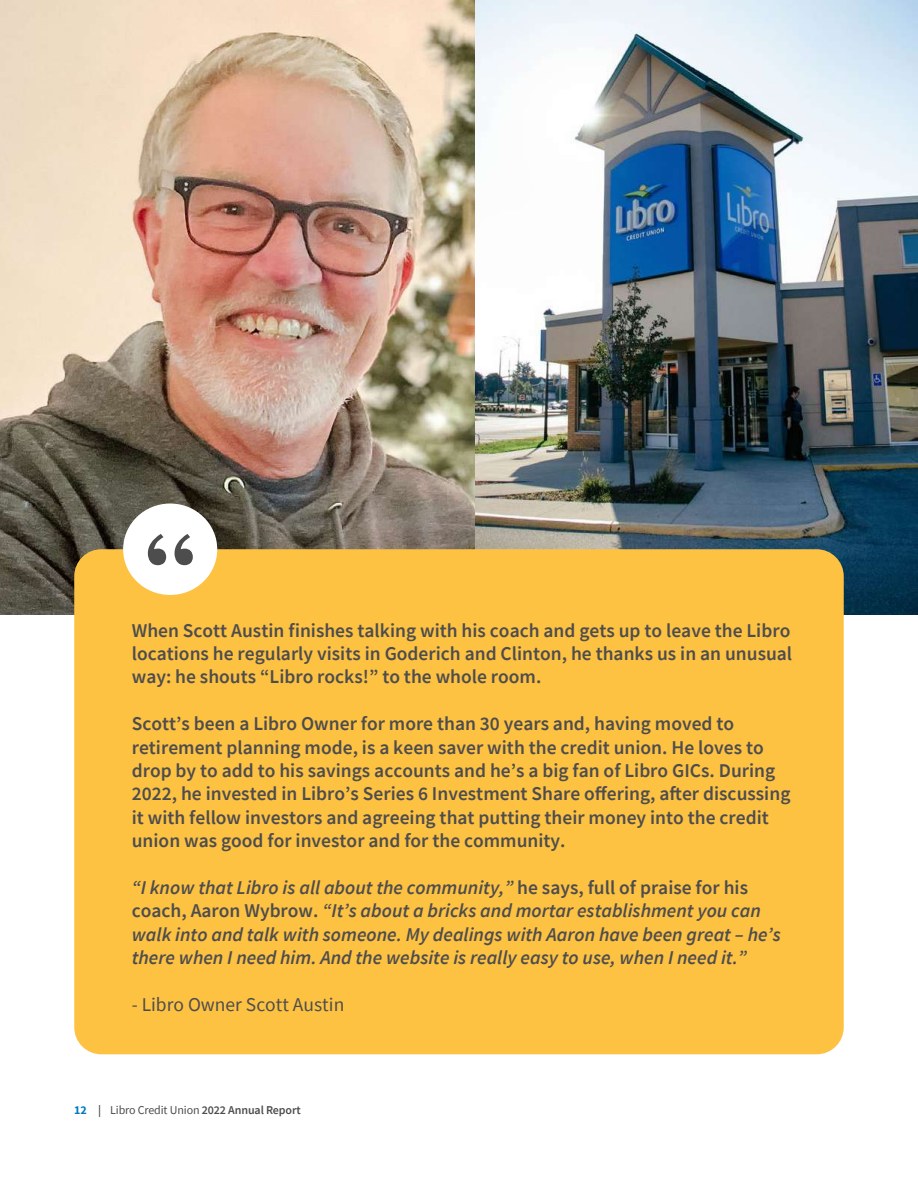
<style>
.page{position:relative;width:918px;height:1188px;background:#fff}
.page>*{position:absolute;margin:0;border:0;box-sizing:border-box;transform-origin:0 0}
.t1{font:600 19.5px/23.4px "Source Sans Pro";color:#4e4d4d;text-align:justify}
.t2{font:italic 600 19.5px/23.4px "Source Sans Pro";color:#4e4d4d}
.t3{font:19.5px "Source Sans Pro";color:#4e4d4d}
.t4{font:600 12px "Source Sans Pro";letter-spacing:-.01em;color:#4e4d4d}
.s1{font-style:normal}
.s2{font-weight:700;color:#007ac1}
.s3{font-weight:400}
</style>
<div class="page">
<img style="left:0;top:0;width:475px;height:614px">
<img style="left:475px;top:0;width:443px;height:614px">
<div style="left:74px;top:549px;width:770px;height:505px;background:#fec243;border-radius:27px"></div>
<div style="left:123px;top:504px;width:94px;height:91px;background:#fff;border-radius:50%"></div>
<svg style="left:148px;top:534px;width:45px;height:31px"></svg>
<p class="t1" style="left:132px;top:618px;width:662px">When Scott Austin finishes talking with his coach and gets up to leave the Libro locations he regularly visits in Goderich and Clinton, he thanks us in an unusual way: he shouts “Libro rocks!” to the whole room.</p>
<p class="t1" style="left:132px;top:712px;width:660px;text-align:left">Scott’s been a Libro Owner for more than 30 years and, having moved to retirement planning mode, is a keen saver with the credit union. He loves to drop by to add to his savings accounts and he’s a big fan of Libro GICs. During 2022, he invested in Libro’s Series 6 Investment Share offering, after discussing it with fellow investors and agreeing that putting their money into the credit union was good for investor and for the community.</p>
<p class="t2" style="left:132px;top:876px;width:651px">“I know that Libro is all about the community,” <span class="s1">he says, full of praise for his coach, Aaron Wybrow.</span> “It’s about a bricks and mortar establishment you can walk into and talk with someone. My dealings with Aaron have been great – he’s there when I need him. And the website is really easy to use, when I need it.”</p>
<p class="t3" style="left:132px;top:992px;width:214px">- Libro Owner Scott Austin</p>
<p class="t4" style="left:74px;top:1102px;width:228px"><span class="s2">12</span> | <span class="s3">Libro Credit Union</span> 2022 Annual Report</p>
</div>
